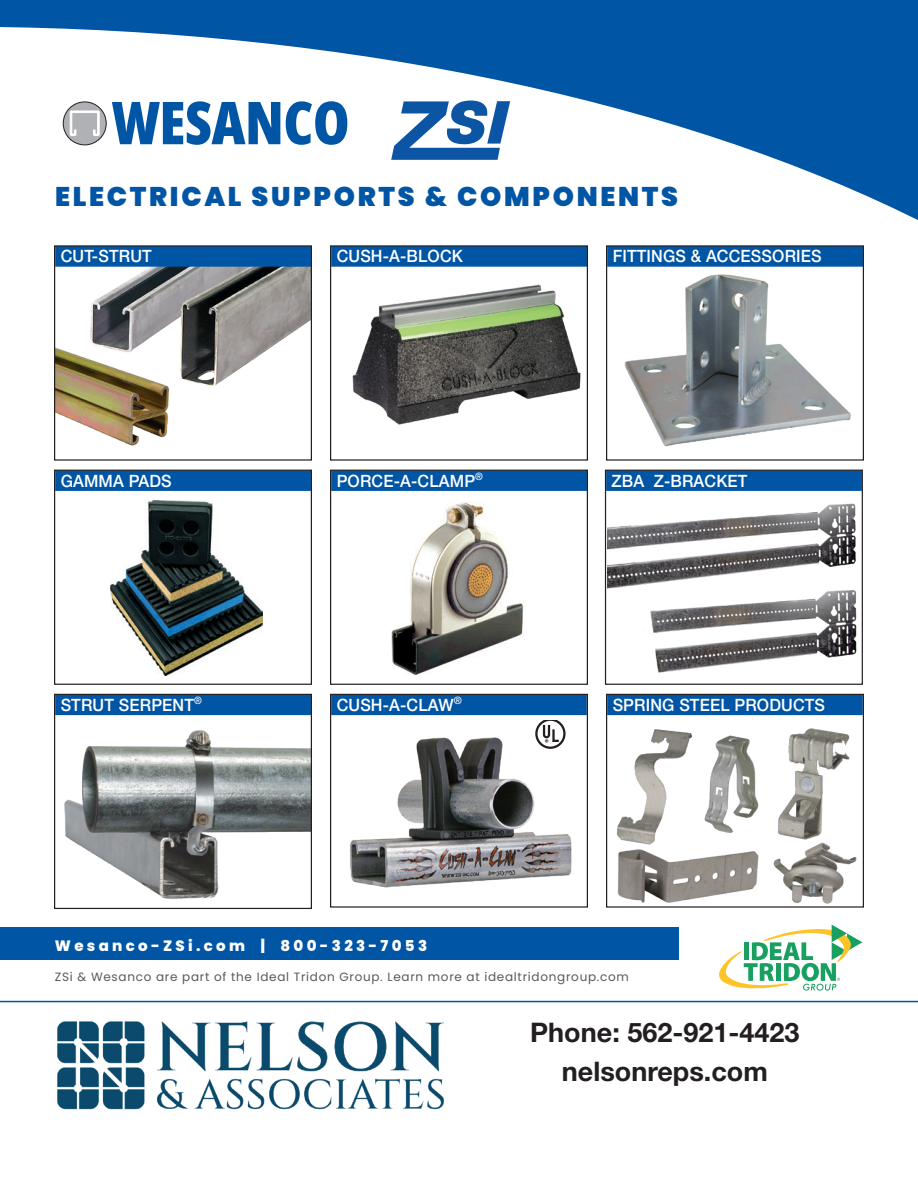
<style>
.page{position:relative;width:918px;height:1188px;background:#fff}
.page>*{position:absolute;margin:0;border:0;box-sizing:border-box;transform-origin:0 0}
.t1{font:700 27px/39.2px "Helvetica Neue LT Std";color:#231f20;text-align:center}
.t2{font:900 27px "Poppins";letter-spacing:.1em;color:#0155a5}
.t3{font:500 16.95px "Helvetica Neue LT Std";letter-spacing:.01em;color:#fff;scale:.95 1}
.t4{font:800 15px "Poppins";letter-spacing:.22em;color:#fff}
.t5{font:12px "Poppins";letter-spacing:.06em;color:#57585a}
.t6{font:500 10.2px "Helvetica Neue LT Std";color:#fff;scale:.95 1}
</style>
<div class="page">
<img style="left:352px;top:284px;width:229px;height:141px">
<div style="left:331px;top:694px;width:256px;height:21px;background:#0155a5"></div>
<div style="left:330px;top:694px;width:258px;height:214px;border:1px solid #231f20"></div>
<div style="left:607px;top:694px;width:256px;height:21px;background:#0155a5"></div>
<div style="left:606px;top:694px;width:258px;height:214px;border:1px solid #231f20"></div>
<svg style="left:535px;top:720px;width:31px;height:14px"></svg>
<div style="left:55px;top:470px;width:256px;height:21px;background:#0155a5"></div>
<div style="left:54px;top:470px;width:258px;height:215px;border:1px solid #231f20"></div>
<div style="left:607px;top:246px;width:256px;height:21px;background:#0155a5"></div>
<div style="left:606px;top:245px;width:258px;height:216px;border:1px solid #231f20"></div>
<div style="left:331px;top:246px;width:256px;height:21px;background:#0155a5"></div>
<div style="left:330px;top:245px;width:258px;height:216px;border:1px solid #231f20"></div>
<img style="left:110px;top:501px;width:153px;height:174px">
<img style="left:624px;top:274px;width:227px;height:173px">
<img style="left:56px;top:347px;width:114px;height:99px">
<img style="left:85px;top:267px;width:94px;height:91px">
<img style="left:179px;top:267px;width:131px;height:119px">
<div style="left:55px;top:246px;width:256px;height:21px;background:#0155a5"></div>
<div style="left:54px;top:245px;width:258px;height:216px;border:1px solid #231f20"></div>
<img style="left:616px;top:729px;width:76px;height:115px">
<img style="left:704px;top:735px;width:55px;height:98px">
<img style="left:615px;top:844px;width:154px;height:64px">
<img style="left:778px;top:728px;width:72px;height:112px">
<img style="left:773px;top:842px;width:84px;height:62px">
<div style="left:606px;top:470px;width:256px;height:21px;background:#0155a5"></div>
<div style="left:605px;top:470px;width:258px;height:215px;border:1px solid #231f20"></div>
<img style="left:607px;top:503px;width:249px;height:86px">
<img style="left:637px;top:586px;width:220px;height:87px">
<div style="left:331px;top:470px;width:256px;height:21px;background:#0155a5"></div>
<div style="left:330px;top:470px;width:258px;height:215px;border:1px solid #231f20"></div>
<img style="left:391px;top:502px;width:133px;height:173px">
<img style="left:350px;top:734px;width:222px;height:154px">
<svg style="left:0;top:0;width:918px;height:220px"></svg>
<svg style="left:391px;top:101px;width:119px;height:59px"></svg>
<svg style="left:63px;top:102px;width:43px;height:43px"></svg>
<div style="left:63px;top:102px;width:44px;height:43px;border:1px solid #231f20;border-radius:50%"></div>
<svg style="left:70px;top:110px;width:30px;height:26px"></svg>
<svg style="left:112px;top:101px;width:168px;height:44px"></svg>
<svg style="left:286px;top:101px;width:61px;height:44px"></svg>
<hr style="left:0;top:1001px;width:918px;height:1px;background:#0155a5">
<div style="left:0;top:928px;width:678px;height:32px;background:#0155a5"></div>
<svg style="left:719px;top:925px;width:143px;height:66px"></svg>
<img style="left:64px;top:730px;width:246px;height:169px">
<div style="left:55px;top:694px;width:256px;height:21px;background:#0155a5"></div>
<div style="left:54px;top:694px;width:258px;height:215px;border:1px solid #231f20"></div>
<img style="left:57px;top:1021px;width:387px;height:89px">
<h1 class="t2" style="left:55px;top:181px;width:625px">ELECTRICAL SUPPORTS &amp; COMPONENTS</h1>
<p class="t3" style="left:61px;top:246px;width:97px">CUT-STRUT</p>
<p class="t3" style="left:337px;top:246px;width:134px">CUSH-A-BLOCK</p>
<p class="t3" style="left:613px;top:246px;width:222px">FITTINGS &amp; ACCESSORIES</p>
<p class="t3" style="left:61px;top:471px;width:118px">GAMMA PADS</p>
<p class="t3" style="left:61px;top:695px;width:150px">STRUT SERPENT<sup>®</sup></p>
<p class="t6" style="left:475px;top:470px;width:10px">®</p>
<p class="t3" style="left:337px;top:471px;width:147px">PORCE-A-CLAMP</p>
<p class="t3" style="left:612px;top:471px;width:145px">ZBA Z-BRACKET</p>
<p class="t3" style="left:337px;top:695px;width:133px">CUSH-A-CLAW<sup>®</sup></p>
<p class="t3" style="left:613px;top:695px;width:225px">SPRING STEEL PRODUCTS</p>
<p class="t4" style="left:55px;top:937px;width:374px">Wesanco-ZSi.com | 800-323-7053</p>
<p class="t5" style="left:55px;top:970px;width:575px">ZSi &amp; Wesanco are part of the Ideal Tridon Group. Learn more at idealtridongroup.com</p>
<h1 class="t1" style="left:530px;top:1012px;width:271px">Phone: 562-921-4423 nelsonreps.com</h1>
</div>
